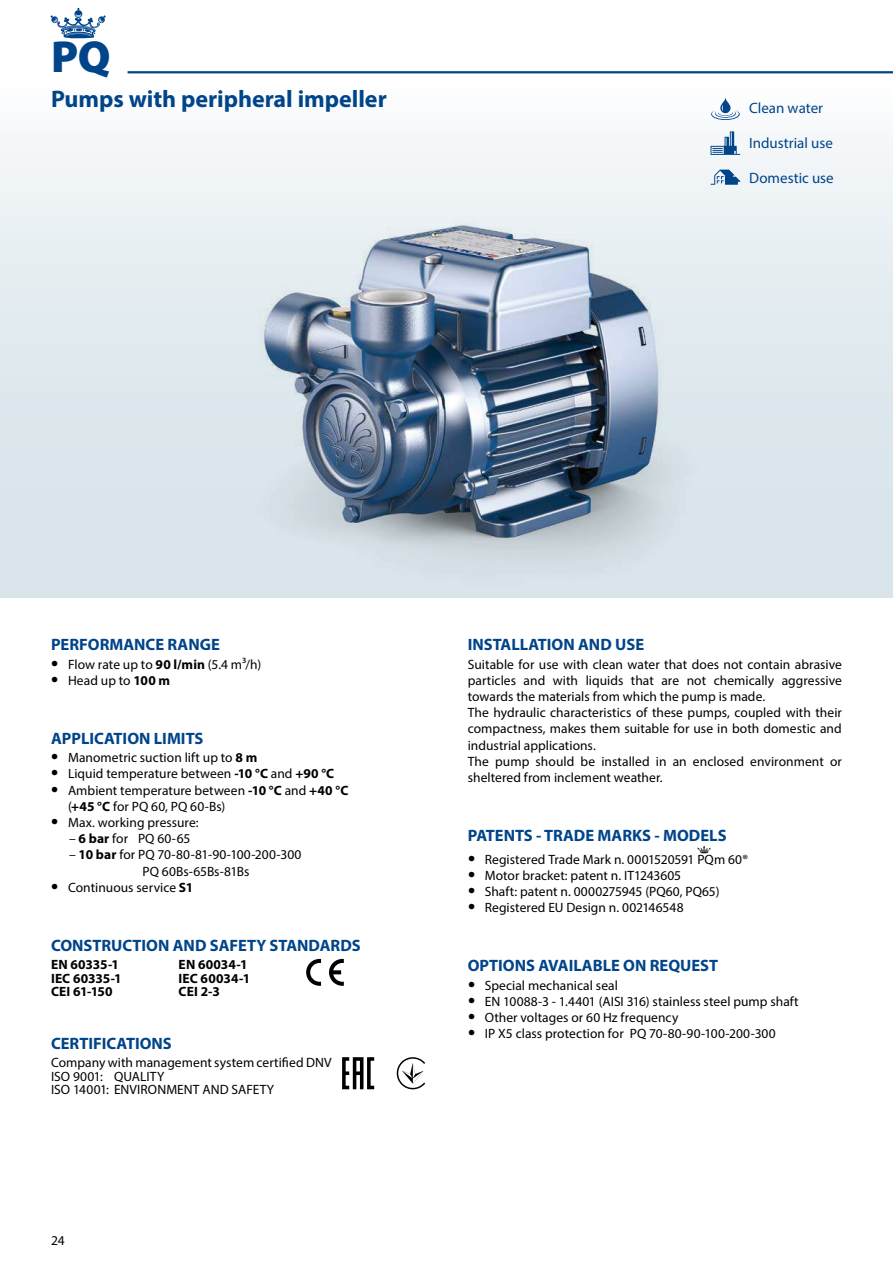
<style>
.page{position:relative;width:893px;height:1263px;background:#fff}
.page>*{position:absolute;margin:0;border:0;box-sizing:border-box;transform-origin:0 0}
.t1{font:900 45px "Myriad Pro";color:#00458a}
.t2{font:700 24px "Myriad Pro";letter-spacing:-.005em;color:#004489}
.t3{font:700 16.5px "Myriad Pro";color:#004489}
.t4{font:15px "Myriad Pro";color:#004489}
.t5{font:13.5px/16.2px "Myriad Pro";letter-spacing:.005em;color:#000}
.t6{font:700 13.5px/13.5px "Myriad Pro";letter-spacing:.005em;color:#000}
.s1{font-weight:700;font-size:21px}
.s2{font-weight:700}
</style>
<div class="page">
<div style="left:0;top:72px;width:893px;height:525px;background:linear-gradient(to bottom,#f7fafb,#d2e0e7)"></div>
<img style="left:214px;top:216px;width:496px;height:381px">
<img style="left:261px;top:225px;width:397px;height:313px">
<hr style="left:128px;top:71px;width:765px;height:2px;background:#004489">
<svg style="left:51px;top:8px;width:55px;height:30px"></svg>
<svg style="left:329px;top:959px;width:15px;height:27px"></svg>
<svg style="left:306px;top:959px;width:15px;height:27px"></svg>
<svg style="left:342px;top:1057px;width:32px;height:32px"></svg>
<svg style="left:397px;top:1057px;width:28px;height:32px"></svg>
<svg style="left:711px;top:98px;width:29px;height:22px"></svg>
<svg style="left:710px;top:131px;width:30px;height:24px"></svg>
<svg style="left:710px;top:170px;width:30px;height:15px"></svg>
<svg style="left:697px;top:846px;width:14px;height:7px"></svg>
<h1 class="t1" style="left:51px;top:27px;width:61px">PQ</h1>
<h2 class="t2" style="left:51px;top:84px;width:337px">Pumps with peripheral impeller</h2>
<p class="t4" style="left:749px;top:99px;width:75px">Clean water</p>
<p class="t4" style="left:749px;top:134px;width:85px">Industrial use</p>
<p class="t4" style="left:749px;top:169px;width:86px">Domestic use</p>
<p class="t3" style="left:51px;top:634px;width:170px">PERFORMANCE RANGE</p>
<p class="t5" style="left:51px;top:656px;width:211px"><span class="s1">•</span> Flow rate up to <span class="s2">90 l/min</span> (5.4 m³/h)</p>
<p class="t5" style="left:51px;top:672px;width:120px"><span class="s1">•</span> Head up to <span class="s2">100 m</span></p>
<p class="t3" style="left:51px;top:727px;width:154px">APPLICATION LIMITS</p>
<p class="t5" style="left:51px;top:749px;width:208px"><span class="s1">•</span> Manometric suction lift up to <span class="s2">8 m</span></p>
<p class="t5" style="left:51px;top:765px;width:285px"><span class="s1">•</span> Liquid temperature between <span class="s2">-10 °C</span> and <span class="s2">+90 °C</span></p>
<p class="t5" style="left:68px;top:782px;width:282px;text-indent:-17px"><span class="s1">•</span> Ambient temperature between <span class="s2">-10 °C</span> and <span class="s2">+40 °C </span>(<span class="s2">+45 °C</span> for PQ 60, PQ 60-Bs)</p>
<p class="t5" style="left:51px;top:814px;width:149px"><span class="s1">•</span> Max. working pressure:</p>
<p class="t5" style="left:69px;top:830px;width:123px">– <span class="s2">6 bar</span> for PQ 60-65</p>
<p class="t5" style="left:143px;top:846px;width:160px;text-indent:-74px">– <span class="s2">10 bar</span> for PQ 70-80-81-90-100-200-300<br>PQ 60Bs-65Bs-81Bs</p>
<p class="t5" style="left:51px;top:879px;width:143px"><span class="s1">•</span> Continuous service <span class="s2">S1</span></p>
<p class="t3" style="left:51px;top:934px;width:311px">CONSTRUCTION AND SAFETY STANDARDS</p>
<p class="t6" style="left:51px;top:957px;width:72px">EN 60335-1<br>IEC 60335-1<br>CEI 61-150</p>
<p class="t6" style="left:179px;top:957px;width:73px">EN 60034-1<br>IEC 60034-1<br>CEI 2-3</p>
<p class="t3" style="left:51px;top:1033px;width:122px">CERTIFICATIONS</p>
<p class="t5" style="left:51px;top:1056px;width:282px;line-height:13.5px">Company with management system certified DNV<br>ISO 9001: QUALITY<br>ISO 14001: ENVIRONMENT AND SAFETY</p>
<p class="t5" style="left:51px;top:1232px;width:15px">24</p>
<p class="t3" style="left:468px;top:634px;width:178px">INSTALLATION AND USE</p>
<p class="t5" style="left:468px;top:656px;width:376px">Suitable for use with clean water that does not contain abrasive particles and with liquids that are not chemically aggressive towards the materials from which the pump is made.<br>The hydraulic characteristics of these pumps, coupled with their compactness, makes them suitable for use in both domestic and industrial applications.<br>The pump should be installed in an enclosed environment or sheltered from inclement weather.</p>
<p class="t3" style="left:468px;top:825px;width:260px">PATENTS - TRADE MARKS - MODELS</p>
<p class="t5" style="left:468px;top:851px;width:281px"><span class="s1">•</span> Registered Trade Mark n. 0001520591 PQm 60®</p>
<p class="t5" style="left:468px;top:867px;width:215px"><span class="s1">•</span> Motor bracket: patent n. IT1243605</p>
<p class="t5" style="left:468px;top:883px;width:253px"><span class="s1">•</span> Shaft: patent n. 0000275945 (PQ60, PQ65)</p>
<p class="t5" style="left:468px;top:899px;width:217px"><span class="s1">•</span> Registered EU Design n. 002146548</p>
<p class="t3" style="left:468px;top:955px;width:252px">OPTIONS AVAILABLE ON REQUEST</p>
<p class="t5" style="left:468px;top:977px;width:151px"><span class="s1">•</span> Special mechanical seal</p>
<p class="t5" style="left:468px;top:993px;width:332px"><span class="s1">•</span> EN 10088-3 - 1.4401 (AISI 316) stainless steel pump shaft</p>
<p class="t5" style="left:468px;top:1009px;width:212px"><span class="s1">•</span> Other voltages or 60 Hz frequency</p>
<p class="t5" style="left:468px;top:1025px;width:309px"><span class="s1">•</span> IP X5 class protection for PQ 70-80-90-100-200-300</p>
</div>
